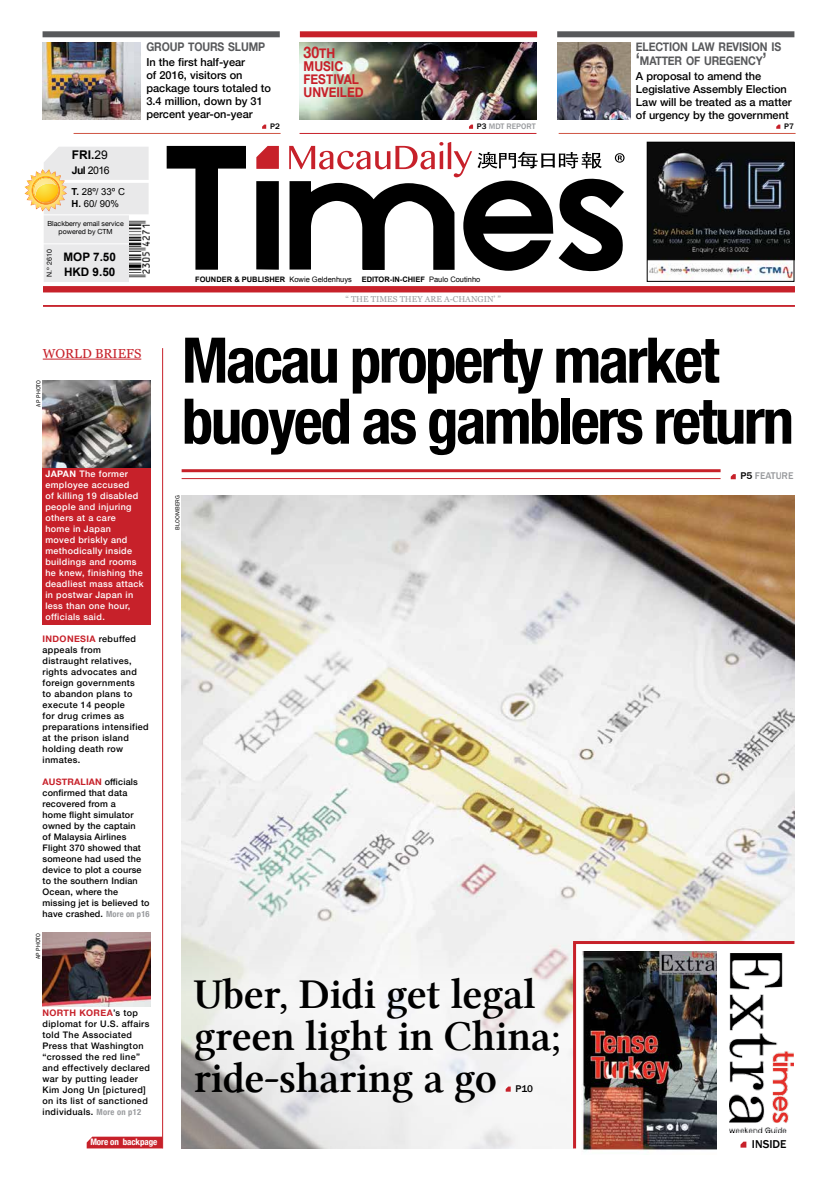
<style>
.page{position:relative;width:837px;height:1191px;background:#fff}
.page>*{position:absolute;margin:0;border:0;box-sizing:border-box;transform-origin:0 0}
.t1{font:700 condensed 63px/61px "Helvetica Neue";letter-spacing:-.04em;color:#000}
.t2{font:43px/42px "Lin Libertine Z";letter-spacing:-.01em;color:#000}
.t3{font:700 16px "Helvetica Neue";color:#c7212a;scale:.88 1}
.t4{font:700 13.6px/13px "Helvetica Neue";color:#c7212a;scale:.88 1}
.t5{font:13px "Georgia";color:#c7212a}
.t6{font:700 12px/14px "Helvetica Neue";letter-spacing:-.015em;color:#58595b;scale:.88 1}
.t7{font:700 12px "Arial";color:#000}
.t8{font:700 11.7px/15.3px "Arial";color:#000}
.t9{font:500 11.7px "Franklin Gothic";color:#000}
.t10{font:500 11px/13px "Helvetica Neue";color:#000}
.t11{font:10.5px "Arial";color:#000}
.t12{font:500 10px "Franklin Gothic";color:#999b9e}
.t13{font:500 10px "Franklin Gothic";color:#000}
.t14{font:9.6px/12.1px "Arial";color:#000}
.t15{font:500 9px/11px "Helvetica Neue";letter-spacing:.04em;color:#000}
.t16{font:500 9px/11px "Helvetica Neue";letter-spacing:.02em;color:#000}
.t17{font:500 9px/11px "Helvetica Neue";letter-spacing:.04em;color:#fff}
.t18{font:700 condensed 9px "Helvetica Neue";letter-spacing:-.01em;color:#fff}
.t19{font:700 9px "Helvetica Neue";letter-spacing:.02em;color:#c7212a}
.t20{font:8.5px "Georgia";color:#999b9e}
.t21{font:500 8.2px "Franklin Gothic";color:#999b9e}
.t22{font:500 8.2px "Franklin Gothic";color:#000}
.t23{font:700 7.5px "Arial";color:#000}
.t24{font:7px/8px "Helvetica Neue";color:#000;text-align:center}
.t25{font:6px "Franklin Gothic";letter-spacing:.025em;color:#000}
.s1{font-weight:400}
.s2{font-weight:700}
.s3{font-size:17.1px}
.s4{font-size:13.6px}
.s5{color:#000}
.s6{font-weight:700;color:#c7212a}
.s7{font-weight:700;font-stretch:condensed;font-size:8.5px;color:#999b9e}
</style>
<div class="page">
<svg style="left:167px;top:146px;width:79px;height:124px"></svg>
<svg style="left:256px;top:181px;width:23px;height:89px;background:#060606"></svg>
<svg style="left:289px;top:142px;width:335px;height:129px"></svg>
<svg style="left:256px;top:146px;width:23px;height:23px"></svg>
<div style="left:43px;top:286px;width:751px;height:6px;background:#c7212a"></div>
<hr style="left:43px;top:305px;width:751px;height:1px;background:#c7212a">
<img style="left:148px;top:224px;width:1px;height:50px">
<div style="left:300px;top:31px;width:237px;height:6px;background:#c7212a"></div>
<div style="left:557px;top:31px;width:237px;height:6px;background:#58595b"></div>
<div style="left:43px;top:31px;width:237px;height:6px;background:#58595b"></div>
<hr style="left:299px;top:133px;width:237px;height:1px;background:#c7212a">
<hr style="left:558px;top:133px;width:237px;height:1px;background:#d05544">
<hr style="left:74px;top:133px;width:206px;height:1px;background:#d05544">
<img style="left:181px;top:495px;width:613px;height:653px">
<svg style="left:182px;top:944px;width:391px;height:204px;fill:#f1f1f1"></svg>
<div style="left:43px;top:380px;width:107px;height:244px;background:#c7212a"></div>
<svg style="left:776px;top:125px;width:4px;height:4px"></svg>
<svg style="left:469px;top:125px;width:4px;height:4px"></svg>
<svg style="left:262px;top:125px;width:4px;height:4px"></svg>
<img style="left:648px;top:144px;width:143px;height:135px">
<div style="left:646px;top:142px;width:147px;height:139px;border:1px solid #000"></div>
<hr style="left:162px;top:348px;width:1px;height:800px;background:#c7212a">
<hr style="left:43px;top:359px;width:98px;height:1px;background:#c7212a">
<svg style="left:87px;top:1136px;width:75px;height:12px"></svg>
<img style="left:43px;top:380px;width:108px;height:87px">
<img style="left:42px;top:933px;width:108px;height:73px">
<div style="left:573px;top:943px;width:231px;height:212px;background:#fff"></div>
<svg style="left:740px;top:1141px;width:6px;height:6px"></svg>
<img style="left:729px;top:953px;width:64px;height:179px">
<img style="left:581px;top:951px;width:135px;height:201px">
<hr style="left:573px;top:943px;width:3px;height:205px;background:#c7212a">
<hr style="left:573px;top:941px;width:221px;height:3px;background:#c7212a">
<img style="left:300px;top:42px;width:236px;height:77px">
<img style="left:557px;top:42px;width:73px;height:77px">
<img style="left:43px;top:42px;width:98px;height:77px">
<hr style="left:181px;top:478px;width:539px;height:1px;background:#c7212a">
<hr style="left:181px;top:469px;width:539px;height:3px;background:#c7212a">
<svg style="left:505px;top:1086px;width:5px;height:5px"></svg>
<svg style="left:730px;top:474px;width:5px;height:5px"></svg>
<svg style="left:24px;top:147px;width:124px;height:135px"></svg>
<h3 class="t7" style="left:72px;top:147px;width:38px">FRI.<span class="s1">29</span></h3>
<p class="t11" style="left:72px;top:163px;width:39px"><span class="s2">JUL</span> 2016</p>
<p class="t14" style="left:72px;top:186px;width:55px"><span class="s2">T.</span> 28º/ 33º C<br><span class="s2">H.</span> 60/ 90%</p>
<p class="t24" style="left:47px;top:220px;width:78px">Blackberry email service powered by CTM</p>
<p class="t24" style="left:46px;top:277px;width:29px;rotate:-90deg">N.º 2610</p>
<p class="t8" style="left:63px;top:249px;width:54px">MOP 7.50<br>HKD 9.50</p>
<h3 class="t6" style="left:146px;top:40px;width:136px">GROUP TOURS SLUMP</h3>
<p class="t10" style="left:146px;top:55px;width:126px">In the first half-year<br>of 2016, visitors on package tours totaled to<br>3.4 million, down by 31 percent year-on-year</p>
<h3 class="t6" style="left:635px;top:40px;width:166px">ELECTION LAW REVISION IS <span class="s3">‘</span>MATTER OF UREGENCY<span class="s3">’</span></h3>
<p class="t10" style="left:635px;top:69px;width:157px">A proposal to amend the<br>Legislative Assembly Election<br>Law will be treated as a matter of urgency by the government</p>
<h3 class="t3" style="left:303px;top:39px;width:37px">30<span class="s4">TH</span></h3>
<h3 class="t4" style="left:303px;top:59px;width:70px">MUSIC<br>FESTIVAL<br>UNVEILED</h3>
<p class="t22" style="left:270px;top:121px;width:11px">P2</p>
<p class="t21" style="left:477px;top:121px;width:60px"><span class="s5">P3</span> MDT REPORT</p>
<p class="t22" style="left:784px;top:121px;width:11px">P7</p>
<p class="t23" style="left:195px;top:274px;width:158px">FOUNDER &amp; PUBLISHER <span class="s1">Kowie Geldenhuys</span></p>
<p class="t23" style="left:361px;top:274px;width:120px">EDITOR-IN-CHIEF <span class="s1">Paulo Coutinho</span></p>
<p class="t20" style="left:345px;top:293px;width:157px">“ THE TIMES THEY ARE A-CHANGIN’ ”</p>
<h3 class="t5" style="left:43px;top:344px;width:100px">WORLD BRIEFS</h3>
<p class="t25" style="left:35px;top:406px;width:28px;rotate:-90deg">ap photo</p>
<p class="t17" style="left:45px;top:467px;width:100px"><span class="s2">JAPAN</span> The former employee accused<br>of killing 19 disabled people and injuring others at a care<br>home in Japan<br>moved briskly and methodically inside buildings and rooms he knew, finishing the deadliest mass attack in postwar Japan in less than one hour, officials said.</p>
<p class="t15" style="left:43px;top:632px;width:108px"><span class="s6">INDONESIA</span> rebuffed appeals from<br>distraught relatives, rights advocates and foreign governments<br>to abandon plans to execute 14 people<br>for drug crimes as preparations intensified at the prison island holding death row inmates.</p>
<p class="t19" style="left:43px;top:774px;width:50px">AUSTRALIAN</p>
<p class="t16" style="left:43px;top:775px;width:109px;text-indent:62px">officials confirmed that data recovered from a<br>home flight simulator owned by the captain<br>of Malaysia Airlines<br>Flight 370 showed that someone had used the device to plot a course to the southern Indian<br>Ocean, where the missing jet is believed to have crashed. <span class="s7">More on p16</span></p>
<p class="t25" style="left:34px;top:959px;width:28px;rotate:-90deg">ap photo</p>
<p class="t15" style="left:43px;top:1006px;width:109px"><span class="s6">NORTH KOREA</span>’s top diplomat for U.S. affairs told The Associated<br>Press that Washington “crossed the red line” and effectively declared war by putting leader<br>Kim Jong Un [pictured] on its list of sanctioned individuals. <span class="s7">More on p12</span></p>
<h1 class="t1" style="left:182px;top:325px;width:613px">Macau property market buoyed as gamblers return</h1>
<p class="t25" style="left:174px;top:529px;width:36px;rotate:-90deg">bloomberg</p>
<h2 class="t2" style="left:193px;top:975px;width:368px">Uber, Didi get legal green light in China; ride-sharing a go</h2>
<p class="t13" style="left:515px;top:1082px;width:19px">P10</p>
<p class="t12" style="left:740px;top:470px;width:54px"><span class="s5">P5</span> FEATURE</p>
<p class="t18" style="left:90px;top:1134px;width:68px">More on backpage</p>
<p class="t9" style="left:751px;top:1136px;width:36px">INSIDE</p>
</div>
